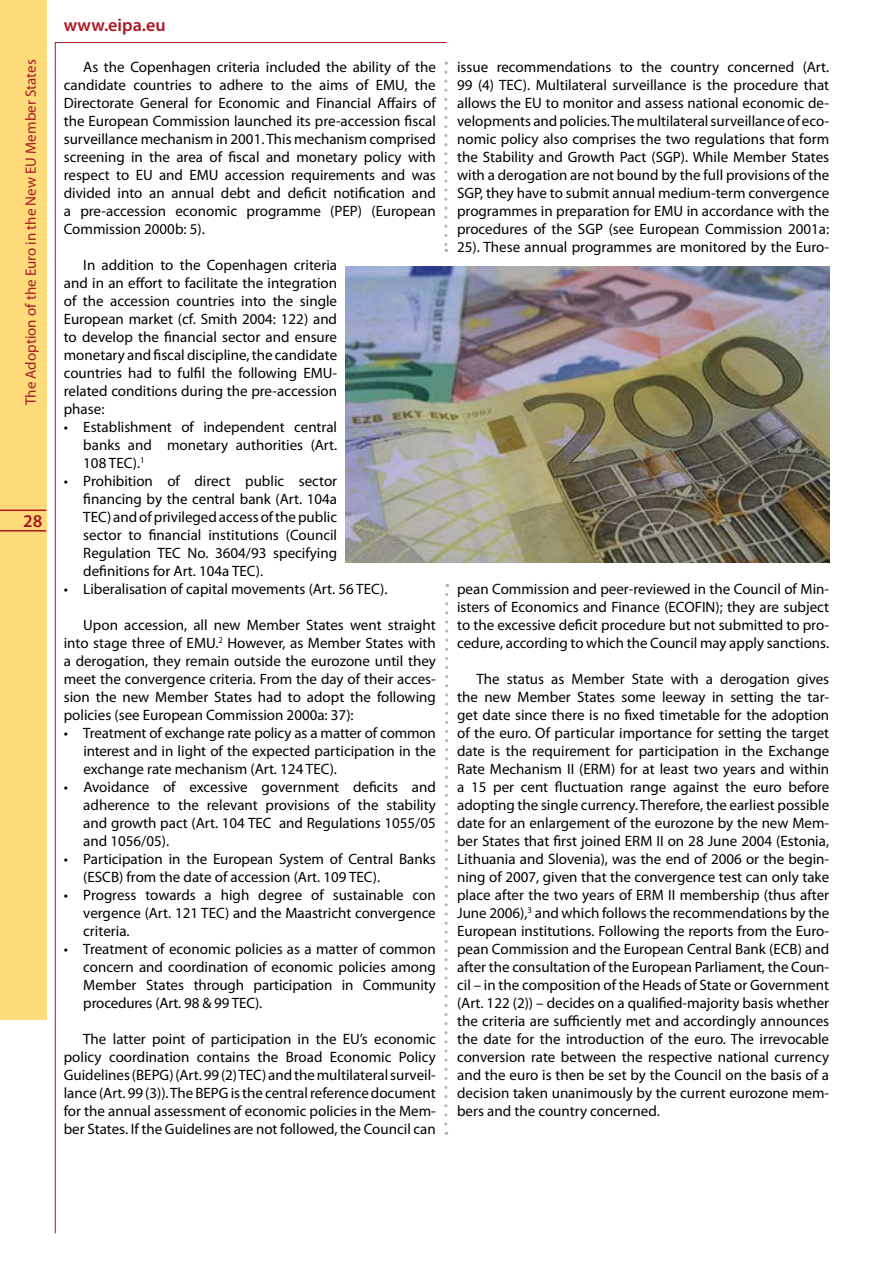
<style>
.page{position:relative;width:893px;height:1263px;background:#fff}
.page>*{position:absolute;margin:0;border:0;box-sizing:border-box;transform-origin:0 0}
.t1{font:600 18px "Myriad Pro";color:#aa1820}
.t2{font:15px/18px "Myriad Pro";color:#000;text-align:justify}
.t3{font:15px "Myriad Pro";color:#aa1820}
</style>
<div class="page">
<svg style="left:55px;top:42px;width:392px;height:1192px"></svg>
<div style="left:0;top:0;width:46px;height:1020px;background:#ffdb7b"></div>
<hr style="left:0;top:509px;width:46px;height:2px;background:#aa1820">
<hr style="left:0;top:530px;width:46px;height:1px;background:#aa1820">
<svg style="left:444px;top:72px;width:3px;height:180px"></svg>
<img style="left:346px;top:267px;width:483px;height:296px">
<svg style="left:443px;top:584px;width:7px;height:551px"></svg>
<p class="t3" style="left:22px;top:405px;width:347px;rotate:-90deg">The Adoption of the Euro in the New EU Member States</p>
<p class="t1" style="left:21px;top:469px;width:411px;rotate:-90deg">Ex mis etebatrum res? Ceridest viridepsena omaximil</p>
<p class="t1" style="left:23px;top:509px;width:21px">28</p>
<p class="t1" style="left:64px;top:13px;width:103px">www.eipa.eu</p>
<p class="t2" style="left:64px;top:58px;width:374px;text-indent:20px">As the Copenhagen criteria included the ability of the candidate countries to adhere to the aims of EMU, the Directorate General for Economic and Financial Affairs of the European Commission launched its pre-accession fiscal surveillance mechanism in 2001. This mechanism comprised screening in the area of fiscal and monetary policy with respect to EU and EMU accession requirements and was divided into an annual debt and deficit notification and a pre-accession economic programme (PEP) (European Commission 2000b: 5).</p>
<p class="t2" style="left:64px;top:256px;width:275px;text-indent:20px">In addition to the Copenhagen criteria and in an effort to facilitate the integration of the accession countries into the single European market (cf. Smith 2004: 122) and to develop the financial sector and ensure monetary and fiscal discipline, the candidate countries had to fulfil the following EMU&shy;related conditions during the pre-accession phase:</p>
<p class="t2" style="left:83px;top:418px;width:255px;text-indent:-20px">• Establishment of independent central banks and monetary authorities (Art.<br>108 TEC).<sup>1</sup></p>
<p class="t2" style="left:83px;top:472px;width:255px;text-indent:-19px">• Prohibition of direct public sector financing by the central bank (Art. 104a TEC) and of privileged access of the public sector to financial institutions (Council Regulation TEC No. 3604/93 specifying definitions for Art. 104a TEC).</p>
<p class="t2" style="left:64px;top:580px;width:325px">• Liberalisation of capital movements (Art. 56 TEC).</p>
<p class="t2" style="left:64px;top:616px;width:374px;text-indent:20px">Upon accession, all new Member States went straight into stage three of EMU.<sup>2</sup> However, as Member States with a derogation, they remain outside the eurozone until they meet the convergence criteria. From the day of their acces&shy;sion the new Member States had to adopt the following policies (see European Commission 2000a: 37):</p>
<p class="t2" style="left:83px;top:724px;width:354px;text-indent:-20px">• Treatment of exchange rate policy as a matter of common interest and in light of the expected participation in the exchange rate mechanism (Art. 124 TEC).</p>
<p class="t2" style="left:83px;top:778px;width:354px;text-indent:-19px">• Avoidance of excessive government deficits and adherence to the relevant provisions of the stability and growth pact (Art. 104 TEC and Regulations 1055/05 and 1056/05).</p>
<p class="t2" style="left:83px;top:850px;width:354px;text-indent:-19px">• Participation in the European System of Central Banks (ESCB) from the date of accession (Art. 109 TEC).</p>
<p class="t2" style="left:83px;top:886px;width:354px;text-indent:-20px">• Progress towards a high degree of sustainable con vergence (Art. 121 TEC) and the Maastricht convergence criteria.</p>
<p class="t2" style="left:83px;top:940px;width:354px;text-indent:-20px">• Treatment of economic policies as a matter of common concern and coordination of economic policies among Member States through participation in Community procedures (Art. 98 &amp; 99 TEC).</p>
<p class="t2" style="left:64px;top:1030px;width:374px;text-indent:19px">The latter point of participation in the EU’s economic policy coordination contains the Broad Economic Policy Guidelines (BEPG) (Art. 99 (2) TEC) and the multilateral surveil&shy;lance (Art. 99 (3)). The BEPG is the central reference document for the annual assessment of economic policies in the Mem&shy;ber States. If the Guidelines are not followed, the Council can</p>
<p class="t2" style="left:457px;top:58px;width:374px">issue recommendations to the country concerned (Art.<br>99 (4) TEC). Multilateral surveillance is the procedure that allows the EU to monitor and assess national economic de&shy;velopments and policies. The multilateral surveillance of eco&shy;nomic policy also comprises the two regulations that form the Stability and Growth Pact (SGP). While Member States with a derogation are not bound by the full provisions of the SGP, they have to submit annual medium-term convergence programmes in preparation for EMU in accordance with the procedures of the SGP (see European Commission 2001a:<br>25). These annual programmes are monitored by the Euro-</p>
<p class="t2" style="left:457px;top:580px;width:374px">pean Commission and peer-reviewed in the Council of Min&shy;isters of Economics and Finance (ECOFIN); they are subject to the excessive deficit procedure but not submitted to pro&shy;cedure, according to which the Council may apply sanctions.</p>
<p class="t2" style="left:457px;top:670px;width:374px;text-indent:20px">The status as Member State with a derogation gives the new Member States some leeway in setting the tar&shy;get date since there is no fixed timetable for the adoption of the euro. Of particular importance for setting the target date is the requirement for participation in the Exchange Rate Mechanism II (ERM) for at least two years and within a 15 per cent fluctuation range against the euro before adopting the single currency. Therefore, the earliest possible date for an enlargement of the eurozone by the new Mem&shy;ber States that first joined ERM II on 28 June 2004 (Estonia, Lithuania and Slovenia), was the end of 2006 or the begin&shy;ning of 2007, given that the convergence test can only take place after the two years of ERM II membership (thus after June 2006),<sup>3</sup> and which follows the recommendations by the European institutions. Following the reports from the Euro&shy;pean Commission and the European Central Bank (ECB) and after the consultation of the European Parliament, the Coun&shy;cil – in the composition of the Heads of State or Government (Art. 122 (2)) – decides on a qualified-majority basis whether the criteria are sufficiently met and accordingly announces the date for the introduction of the euro. The irrevocable conversion rate between the respective national currency and the euro is then be set by the Council on the basis of a decision taken unanimously by the current eurozone mem&shy;bers and the country concerned.</p>
</div>
